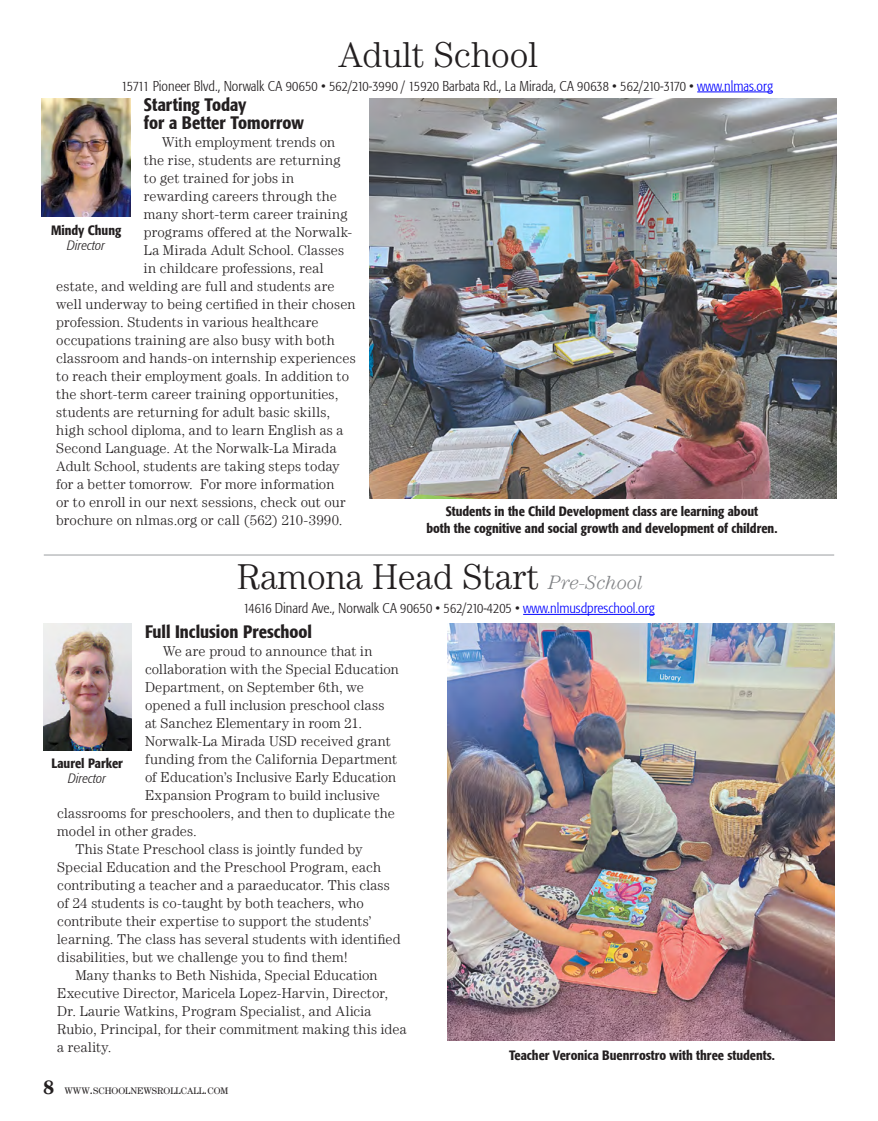
<style>
.page{position:relative;width:878px;height:1121px;background:#fff}
.page>*{position:absolute;margin:0;border:0;box-sizing:border-box;transform-origin:0 0}
.t1{font:300 36px "Century LT";color:#231f20}
.t2{font:500 condensed 18px/18px "Formata";color:#231f20}
.t3{font:300 14.25px "Century LT";letter-spacing:.01em;color:#231f20}
.t4{font:300 condensed 14.25px "Formata";color:#231f20}
.t5{font:500 condensed 13.5px/16.5px "Formata";color:#231f20;text-align:center}
.t6{font:italic 300 condensed 13.5px "Formata";letter-spacing:.005em;color:#231f20}
.t7{font:9.45px "Century LT";color:#231f20}
.s1{color:#00f}
.s2{font-style:italic;font-size:19.5px;color:#808285}
.s3{font-weight:700;font-size:19.5px}
.s4{font-size:13.5px}
</style>
<div class="page">
<hr style="left:697px;top:92px;width:76px;height:1px;background:#00f">
<img style="left:42px;top:98px;width:88px;height:119px">
<hr style="left:523px;top:614px;width:131px;height:1px;background:#00f">
<img style="left:43px;top:624px;width:88px;height:126px">
<img style="left:369px;top:98px;width:467px;height:400px">
<img style="left:448px;top:623px;width:386px;height:418px">
<hr style="left:44px;top:554px;width:790px;height:2px;background:#bcbec0">
<h1 class="t1" style="left:338px;top:34px;width:201px">Adult School</h1>
<p class="t4" style="left:121px;top:78px;width:653px">15711 Pioneer Blvd., Norwalk CA 90650 • 562/210-3990 / 15920 Barbata Rd., La Mirada, CA 90638 • 562/210-3170 • <span class="s1">www.nlmas.org</span></p>
<p class="t2" style="left:144px;top:95px;width:161px">Starting Today<br>for a Better Tomorrow</p>
<p class="t3" style="left:162px;top:134px;width:175px">With employment trends on</p>
<p class="t3" style="left:144px;top:152px;width:198px">the rise, students are returning</p>
<p class="t3" style="left:144px;top:170px;width:152px">to get trained for jobs in</p>
<p class="t3" style="left:144px;top:188px;width:194px">rewarding careers through the</p>
<p class="t3" style="left:144px;top:206px;width:205px">many short-term career training</p>
<p class="t3" style="left:144px;top:224px;width:210px">programs offered at the Norwalk-</p>
<p class="t3" style="left:144px;top:242px;width:202px">La Mirada Adult School. Classes</p>
<p class="t3" style="left:144px;top:260px;width:181px">in childcare professions, real</p>
<p class="t3" style="left:56px;top:278px;width:280px">estate, and welding are full and students are</p>
<p class="t3" style="left:56px;top:296px;width:300px">well underway to being certified in their chosen</p>
<p class="t3" style="left:56px;top:314px;width:264px">profession. Students in various healthcare</p>
<p class="t3" style="left:56px;top:332px;width:280px">occupations training are also busy with both</p>
<p class="t3" style="left:56px;top:350px;width:301px">classroom and hands-on internship experiences</p>
<p class="t3" style="left:56px;top:368px;width:294px">to reach their employment goals. In addition to</p>
<p class="t3" style="left:56px;top:386px;width:283px">the short-term career training opportunities,</p>
<p class="t3" style="left:56px;top:404px;width:275px">students are returning for adult basic skills,</p>
<p class="t3" style="left:56px;top:422px;width:289px">high school diploma, and to learn English as a</p>
<p class="t3" style="left:56px;top:440px;width:282px">Second Language. At the Norwalk-La Mirada</p>
<p class="t3" style="left:56px;top:458px;width:285px">Adult School, students are taking steps today</p>
<p class="t3" style="left:56px;top:476px;width:279px">for a better tomorrow. For more information</p>
<p class="t3" style="left:56px;top:494px;width:291px">or to enroll in our next sessions, check out our</p>
<p class="t3" style="left:56px;top:512px;width:288px">brochure on nlmas.org or call (562) 210-3990.</p>
<p class="t5" style="left:51px;top:222px;width:72px">Mindy Chung</p>
<p class="t6" style="left:67px;top:238px;width:39px">Director</p>
<p class="t5" style="left:426px;top:503px;width:352px">Students in the Child Development class are learning about<br>both the cognitive and social growth and development of children.</p>
<h1 class="t1" style="left:237px;top:556px;width:407px">Ramona Head Start <span class="s2">Pre-School</span></h1>
<p class="t4" style="left:243px;top:600px;width:412px">14616 Dinard Ave., Norwalk CA 90650 • 562/210-4205 • <span class="s1">www.nlmusdpreschool.org</span></p>
<p class="t2" style="left:145px;top:622px;width:168px">Full Inclusion Preschool</p>
<p class="t3" style="left:163px;top:643px;width:211px">We are proud to announce that in</p>
<p class="t3" style="left:145px;top:661px;width:255px">collaboration with the Special Education</p>
<p class="t3" style="left:145px;top:679px;width:220px">Department, on September 6th, we</p>
<p class="t3" style="left:145px;top:697px;width:241px">opened a full inclusion preschool class</p>
<p class="t3" style="left:145px;top:715px;width:218px">at Sanchez Elementary in room 21.</p>
<p class="t3" style="left:145px;top:733px;width:247px">Norwalk-La Mirada USD received grant</p>
<p class="t3" style="left:145px;top:751px;width:253px">funding from the California Department</p>
<p class="t3" style="left:145px;top:769px;width:253px">of Education’s Inclusive Early Education</p>
<p class="t3" style="left:145px;top:787px;width:236px">Expansion Program to build inclusive</p>
<p class="t3" style="left:57px;top:805px;width:339px">classrooms for preschoolers, and then to duplicate the</p>
<p class="t3" style="left:57px;top:823px;width:141px">model in other grades.</p>
<p class="t3" style="left:75px;top:841px;width:289px">This State Preschool class is jointly funded by</p>
<p class="t3" style="left:57px;top:859px;width:325px">Special Education and the Preschool Program, each</p>
<p class="t3" style="left:57px;top:877px;width:334px">contributing a teacher and a paraeducator. This class</p>
<p class="t3" style="left:57px;top:895px;width:308px">of 24 students is co-taught by both teachers, who</p>
<p class="t3" style="left:57px;top:913px;width:315px">contribute their expertise to support the students’</p>
<p class="t3" style="left:57px;top:931px;width:345px">learning. The class has several students with identified</p>
<p class="t3" style="left:57px;top:949px;width:291px">disabilities, but we challenge you to find them!</p>
<p class="t3" style="left:75px;top:967px;width:303px">Many thanks to Beth Nishida, Special Education</p>
<p class="t3" style="left:57px;top:985px;width:332px">Executive Director, Maricela Lopez-Harvin, Director,</p>
<p class="t3" style="left:57px;top:1003px;width:316px">Dr. Laurie Watkins, Program Specialist, and Alicia</p>
<p class="t3" style="left:57px;top:1021px;width:351px">Rubio, Principal, for their commitment making this idea</p>
<p class="t3" style="left:57px;top:1039px;width:56px">a reality.</p>
<p class="t5" style="left:51px;top:755px;width:73px">Laurel Parker</p>
<p class="t6" style="left:68px;top:770px;width:39px">Director</p>
<p class="t7" style="left:43px;top:1085px;width:187px"><span class="s3">8</span> WWW<span class="s4">.</span>SCHOOLNEWSROLLCALL<span class="s4">.</span>COM</p>
<p class="t5" style="left:509px;top:1047px;width:267px">Teacher Veronica Buenrrostro with three students.</p>
</div>
